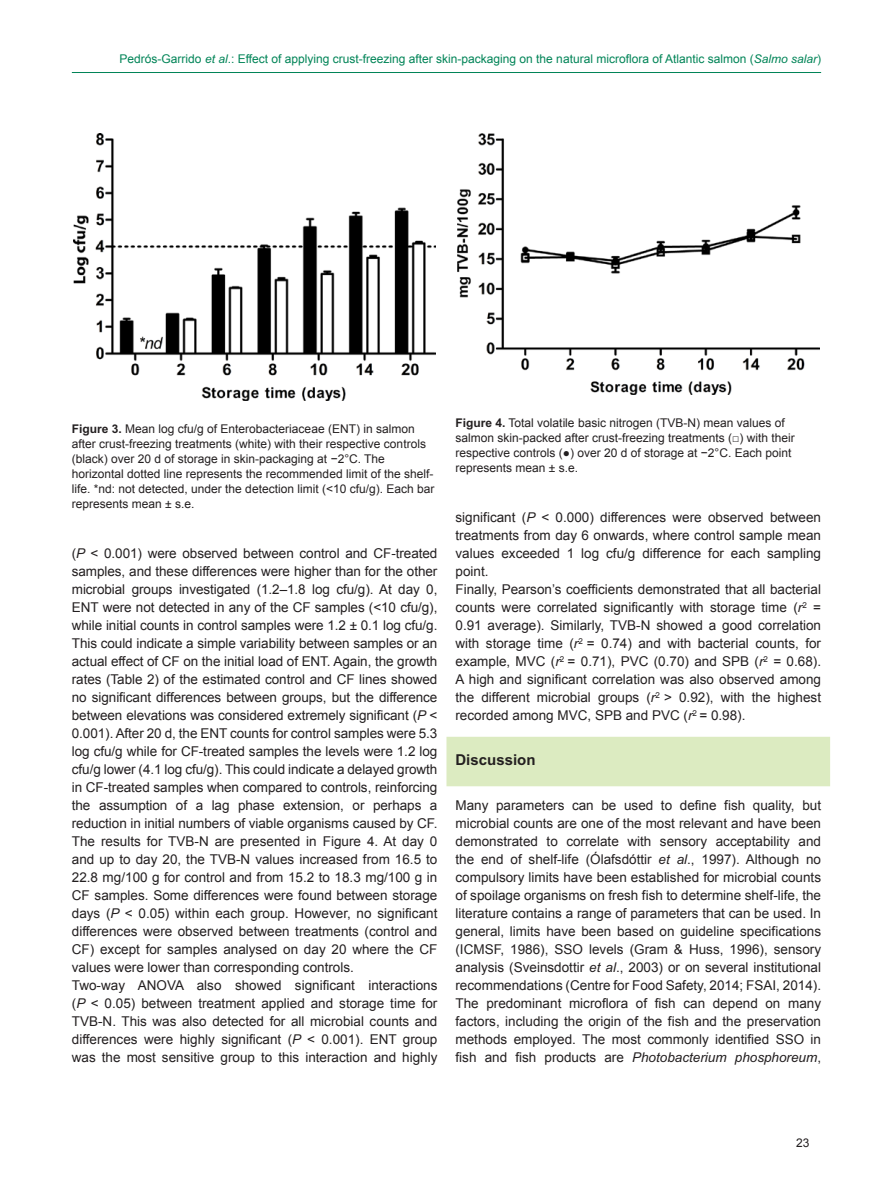
<style>
.page{position:relative;width:893px;height:1191px;background:#fff}
.page>*{position:absolute;margin:0;border:0;box-sizing:border-box;transform-origin:0 0}
.t1{font:700 15px "Arial";color:#231f20}
.t2{font:13.5px/18px "Arial";color:#231f20}
.t3{font:12px/15px "Arial";color:#231f20}
.t4{font:12px "Arial";color:#008457}
.s1{font-style:italic}
.s2{font-weight:700}
</style>
<div class="page">
<hr style="left:72px;top:72px;width:749px;height:1px;background:#008457">
<div style="left:446px;top:737px;width:384px;height:49px;background:#dcebc1"></div>
<img style="left:73px;top:134px;width:363px;height:266px">
<img style="left:457px;top:134px;width:362px;height:260px">
<p class="t4" style="left:120px;top:51px;width:703px">Pedrós-Garrido <span class="s1">et al</span>.: Effect of applying crust-freezing after skin-packaging on the natural microflora of Atlantic salmon (<span class="s1">Salmo salar</span>)</p>
<p class="t3" style="left:72px;top:422px;width:364px"><span class="s2">Figure 3.</span> Mean log cfu/g of Enterobacteriaceae (ENT) in salmon after crust-freezing treatments (white) with their respective controls (black) over 20 d of storage in skin-packaging at −2°C. The horizontal dotted line represents the recommended limit of the shelf&shy;life. *nd: not detected, under the detection limit (&lt;10 cfu/g). Each bar represents mean ± s.e.</p>
<p class="t3" style="left:455px;top:415px;width:341px"><span class="s2">Figure 4.</span> Total volatile basic nitrogen (TVB-N) mean values of salmon skin-packed after crust-freezing treatments (□) with their respective controls (●) over 20 d of storage at −2°C. Each point represents mean ± s.e.</p>
<p class="t2" style="left:455px;top:508px;width:367px">significant (<span class="s1">P</span> &lt; 0.000) differences were observed between treatments from day 6 onwards, where control sample mean values exceeded 1 log cfu/g difference for each sampling point.<br>Finally, Pearson’s coefficients demonstrated that all bacterial counts were correlated significantly with storage time (<span class="s1">r</span><sup>2</sup> = 0.91 average). Similarly, TVB-N showed a good correlation with storage time (<span class="s1">r</span><sup>2</sup> = 0.74) and with bacterial counts, for example, MVC (<span class="s1">r</span><sup>2</sup> = 0.71), PVC (0.70) and SPB (<span class="s1">r</span><sup>2</sup> = 0.68).<br>A high and significant correlation was also observed among the different microbial groups (<span class="s1">r</span><sup>2</sup> &gt; 0.92), with the highest recorded among MVC, SPB and PVC (<span class="s1">r</span><sup>2</sup> = 0.98).</p>
<p class="t1" style="left:455px;top:751px;width:82px">Discussion</p>
<p class="t2" style="left:455px;top:796px;width:367px;text-align:justify">Many parameters can be used to define fish quality, but microbial counts are one of the most relevant and have been demonstrated to correlate with sensory acceptability and the end of shelf-life (Ólafsdóttir <span class="s1">et al</span>., 1997). Although no compulsory limits have been established for microbial counts of spoilage organisms on fresh fish to determine shelf-life, the literature contains a range of parameters that can be used. In general, limits have been based on guideline specifications (ICMSF, 1986), SSO levels (Gram &amp; Huss, 1996), sensory analysis (Sveinsdottir <span class="s1">et al</span>., 2003) or on several institutional recommendations (Centre for Food Safety, 2014; FSAI, 2014).<br>The predominant microflora of fish can depend on many factors, including the origin of the fish and the preservation methods employed. The most commonly identified SSO in fish and fish products are <span class="s1">Photobacterium phosphoreum</span>,</p>
<p class="t2" style="left:72px;top:544px;width:367px">(<span class="s1">P</span> &lt; 0.001) were observed between control and CF-treated samples, and these differences were higher than for the other microbial groups investigated (1.2–1.8 log cfu/g). At day 0, ENT were not detected in any of the CF samples (&lt;10 cfu/g), while initial counts in control samples were 1.2 ± 0.1 log cfu/g.<br>This could indicate a simple variability between samples or an actual effect of CF on the initial load of ENT. Again, the growth rates (Table 2) of the estimated control and CF lines showed no significant differences between groups, but the difference between elevations was considered extremely significant (<span class="s1">P</span> &lt; 0.001). After 20 d, the ENT counts for control samples were 5.3 log cfu/g while for CF-treated samples the levels were 1.2 log cfu/g lower (4.1 log cfu/g). This could indicate a delayed growth in CF-treated samples when compared to controls, reinforcing the assumption of a lag phase extension, or perhaps a reduction in initial numbers of viable organisms caused by CF.<br>The results for TVB-N are presented in Figure 4. At day 0 and up to day 20, the TVB-N values increased from 16.5 to 22.8 mg/100 g for control and from 15.2 to 18.3 mg/100 g in CF samples. Some differences were found between storage days (<span class="s1">P</span> &lt; 0.05) within each group. However, no significant differences were observed between treatments (control and CF) except for samples analysed on day 20 where the CF values were lower than corresponding controls.<br>Two-way ANOVA also showed significant interactions (<span class="s1">P</span> &lt; 0.05) between treatment applied and storage time for TVB-N. This was also detected for all microbial counts and differences were highly significant (<span class="s1">P</span> &lt; 0.001). ENT group was the most sensitive group to this interaction and highly</p>
<p class="t3" style="left:796px;top:1135px;width:15px">23</p>
</div>
